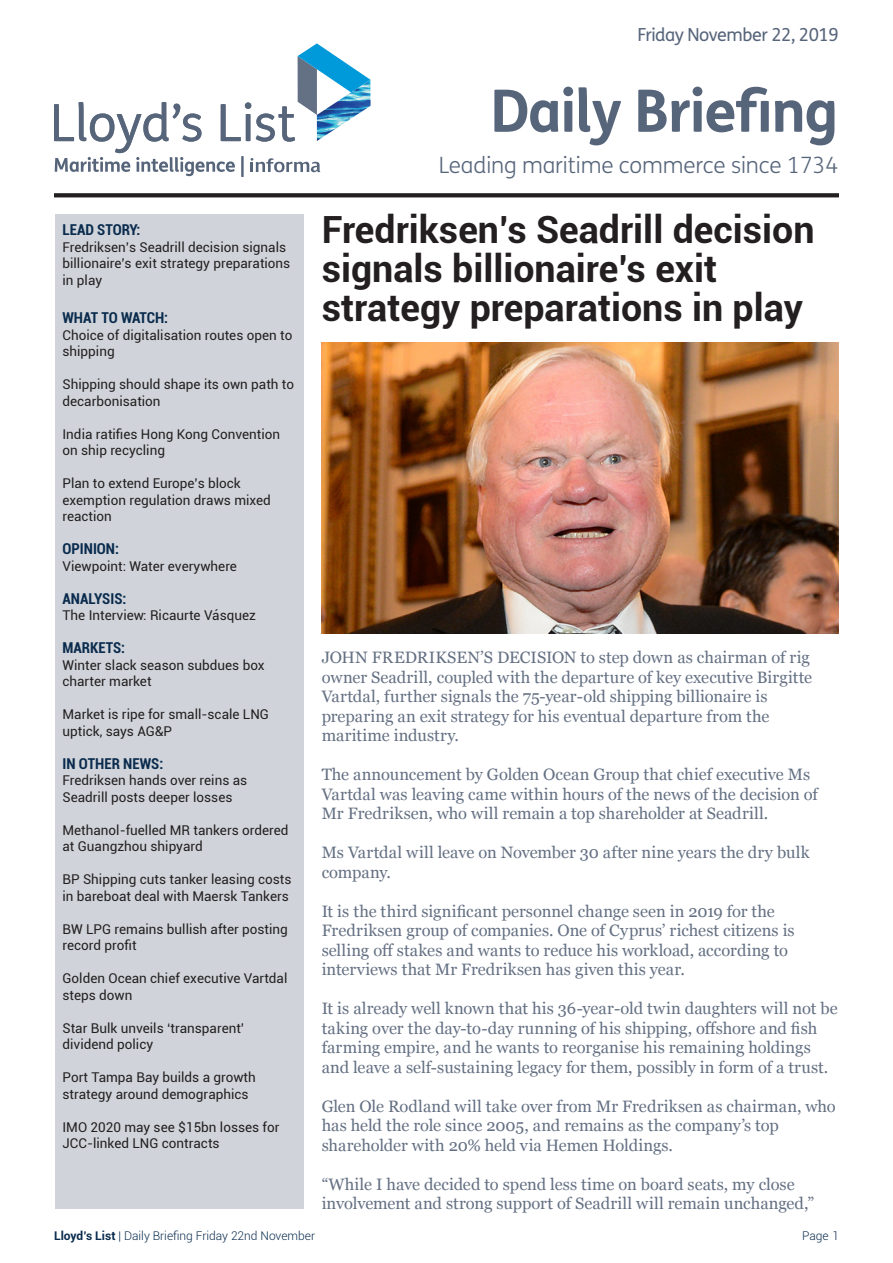
<style>
.page{position:relative;width:893px;height:1263px;background:#fff}
.page>*{position:absolute;margin:0;border:0;box-sizing:border-box;transform-origin:0 0}
.t1{font:700 58.5px "FS Me";letter-spacing:-.025em;color:#57657b}
.Headline_1{font:700 37.5px/39px "Roboto";color:#231f20}
.t2{font:300 22.5px "FS Me";letter-spacing:-.005em;color:#57657b}
.t3{font:18px "FS Me";letter-spacing:-.025em;color:#57657b}
.Body_Copy{font:16.5px/19.5px "Georgia";color:#647083}
.Contents_header{font:700 condensed 15px "Roboto";color:#0a2b4d}
.Contents_body{font:13.5px/16.5px "Roboto";color:#231f20}
.t4{font:300 12px "Roboto";color:#0a2b4d}
.s1{font-weight:700}
</style>
<div class="page">
<svg style="left:54px;top:43px;width:316px;height:134px"></svg>
<svg style="left:54px;top:193px;width:785px;height:4px;background:#2d292a"></svg>
<img style="left:321px;top:342px;width:517px;height:291px">
<div style="left:55px;top:215px;width:249px;height:994px;background:#d0d4da"></div>
<p class="t3" style="left:638px;top:22px;width:202px">Friday November 22, 2019</p>
<p class="Contents_header" style="left:63px;top:220px;width:79px">LEAD STORY:</p>
<p class="Contents_body" style="left:63px;top:238px;width:229px">Fredriksen’s Seadrill decision signals billionaire’s exit strategy preparations in play</p>
<p class="Contents_header" style="left:63px;top:307px;width:107px">WHAT TO WATCH:</p>
<p class="Contents_body" style="left:63px;top:326px;width:231px">Choice of digitalisation routes open to shipping</p>
<p class="Contents_body" style="left:63px;top:376px;width:233px">Shipping should shape its own path to decarbonisation</p>
<p class="Contents_body" style="left:63px;top:425px;width:219px">India ratifies Hong Kong Convention on ship recycling</p>
<p class="Contents_body" style="left:63px;top:475px;width:210px">Plan to extend Europe’s block exemption regulation draws mixed reaction</p>
<p class="Contents_header" style="left:63px;top:538px;width:58px">OPINION:</p>
<p class="Contents_body" style="left:63px;top:557px;width:176px">Viewpoint: Water everywhere</p>
<p class="Contents_header" style="left:63px;top:588px;width:65px">ANALYSIS:</p>
<p class="Contents_body" style="left:63px;top:607px;width:195px">The Interview: Ricaurte Vásquez</p>
<p class="Contents_header" style="left:63px;top:637px;width:64px">MARKETS:</p>
<p class="Contents_body" style="left:63px;top:656px;width:204px">Winter slack season subdues box charter market</p>
<p class="Contents_body" style="left:63px;top:706px;width:208px">Market is ripe for small-scale LNG uptick, says AG&amp;P</p>
<p class="Contents_header" style="left:63px;top:753px;width:102px">IN OTHER NEWS:</p>
<p class="Contents_body" style="left:63px;top:772px;width:186px">Fredriksen hands over reins as<br>Seadrill posts deeper losses</p>
<p class="Contents_body" style="left:63px;top:821px;width:228px">Methanol-fuelled MR tankers ordered at Guangzhou shipyard</p>
<p class="Contents_body" style="left:63px;top:871px;width:231px">BP Shipping cuts tanker leasing costs in bareboat deal with Maersk Tankers</p>
<p class="Contents_body" style="left:63px;top:920px;width:227px">BW LPG remains bullish after posting record profit</p>
<p class="Contents_body" style="left:63px;top:970px;width:226px">Golden Ocean chief executive Vartdal steps down</p>
<p class="Contents_body" style="left:63px;top:1019px;width:183px">Star Bulk unveils ‘transparent’ dividend policy</p>
<p class="Contents_body" style="left:63px;top:1069px;width:195px">Port Tampa Bay builds a growth strategy around demographics</p>
<p class="Contents_body" style="left:63px;top:1118px;width:218px">IMO 2020 may see $15bn losses for<br>JCC-linked LNG contracts</p>
<p class="t1" style="left:490px;top:66px;width:350px">Daily Briefing</p>
<p class="t2" style="left:439px;top:150px;width:401px">Leading maritime commerce since 1734</p>
<p class="Headline_1" style="left:322px;top:209px;width:494px">Fredriksen’s Seadrill decision signals billionaire’s exit strategy preparations in play</p>
<p class="Body_Copy" style="left:322px;top:647px;width:492px">JOHN FREDRIKSEN’S DECISION to step down as chairman of rig owner Seadrill, coupled with the departure of key executive Birgitte Vartdal, further signals the 75-year-old shipping billionaire is preparing an exit strategy for his eventual departure from the maritime industry.</p>
<p class="Body_Copy" style="left:322px;top:764px;width:498px">The announcement by Golden Ocean Group that chief executive Ms<br>Vartdal was leaving came within hours of the news of the decision of<br>Mr Fredriksen, who will remain a top shareholder at Seadrill.</p>
<p class="Body_Copy" style="left:322px;top:842px;width:489px">Ms Vartdal will leave on November 30 after nine years the dry bulk company.</p>
<p class="Body_Copy" style="left:322px;top:901px;width:475px">It is the third significant personnel change seen in 2019 for the Fredriksen group of companies. One of Cyprus’ richest citizens is selling off stakes and wants to reduce his workload, according to interviews that Mr Fredriksen has given this year.</p>
<p class="Body_Copy" style="left:322px;top:998px;width:517px">It is already well known that his 36-year-old twin daughters will not be taking over the day-to-day running of his shipping, offshore and fish farming empire, and he wants to reorganise his remaining holdings and leave a self-sustaining legacy for them, possibly in form of a trust.</p>
<p class="Body_Copy" style="left:322px;top:1096px;width:516px">Glen Ole Rodland will take over from Mr Fredriksen as chairman, who has held the role since 2005, and remains as the company’s top shareholder with 20% held via Hemen Holdings.</p>
<p class="Body_Copy" style="left:322px;top:1174px;width:494px">“While I have decided to spend less time on board seats, my close involvement and strong support of Seadrill will remain unchanged,”</p>
<p class="t4" style="left:54px;top:1228px;width:263px"><span class="s1">Lloyd’s List</span> | Daily Briefing Friday 22nd November</p>
<p class="t4" style="left:802px;top:1228px;width:38px">Page 1</p>
</div>
